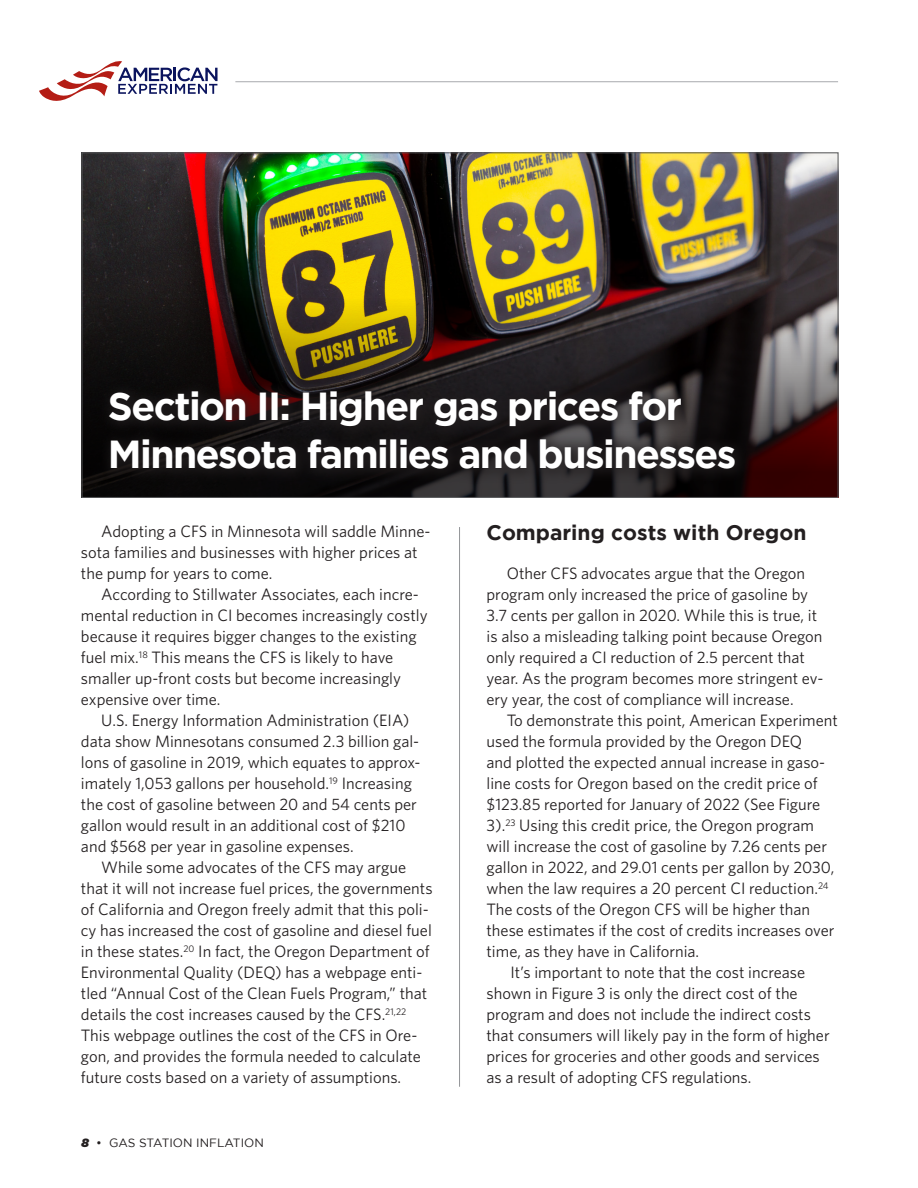
<style>
.page{position:relative;width:918px;height:1188px;background:#fff}
.page>*{position:absolute;margin:0;border:0;box-sizing:border-box;transform-origin:0 0}
.Normal_wrd_20{font:700 39px/48px "Gotham";letter-spacing:-.04em;color:#fff}
.Normal_wrd_20-2{font:700 21px "Gotham";color:#231f20}
.Normal_wrd_20-3{font:16.5px/21px "Whitney";color:#231f20}
.t1{font:12px "Gotham";color:#231f20}
.s1{font-weight:900;font-style:italic}
</style>
<div class="page">
<hr style="left:235px;top:81px;width:603px;height:1px;background:#a8a9ad">
<svg style="left:39px;top:61px;width:179px;height:40px"></svg>
<hr style="left:459px;top:527px;width:1px;height:560px;background:#939598">
<img style="left:84px;top:154px;width:752px;height:91px">
<svg style="left:81px;top:245px;width:755px;height:252px"></svg>
<div style="left:98px;top:379px;width:653px;height:105px;background:#231f20;opacity:.75"></div>
<p class="Normal_wrd_20" style="left:108px;top:381px;width:630px">Section II: Higher gas prices for<br>Minnesota families and businesses</p>
<p class="Normal_wrd_20-3" style="left:81px;top:520px;width:351px;text-indent:20px">Adopting a CFS in Minnesota will saddle Minne&shy;sota families and businesses with higher prices at the pump for years to come.</p>
<p class="Normal_wrd_20-3" style="left:81px;top:583px;width:348px;text-indent:20px">According to Stillwater Associates, each incre&shy;mental reduction in CI becomes increasingly costly because it requires bigger changes to the existing fuel mix.<sup>18</sup> This means the CFS is likely to have smaller up-front costs but become increasingly expensive over time.</p>
<p class="Normal_wrd_20-3" style="left:81px;top:709px;width:341px;text-indent:20px">U.S. Energy Information Administration (EIA) data show Minnesotans consumed 2.3 billion gal&shy;lons of gasoline in 2019, which equates to approx&shy;imately 1,053 gallons per household.<sup>19</sup> Increasing the cost of gasoline between 20 and 54 cents per gallon would result in an additional cost of $210 and $568 per year in gasoline expenses.</p>
<p class="Normal_wrd_20-3" style="left:81px;top:856px;width:353px;text-indent:20px">While some advocates of the CFS may argue that it will not increase fuel prices, the governments of California and Oregon freely admit that this poli&shy;cy has increased the cost of gasoline and diesel fuel in these states.<sup>20</sup> In fact, the Oregon Department of Environmental Quality (DEQ) has a webpage enti&shy;tled “Annual Cost of the Clean Fuels Program,” that details the cost increases caused by the CFS.<sup>21,22<br></sup>This webpage outlines the cost of the CFS in Ore&shy;gon, and provides the formula needed to calculate future costs based on a variety of assumptions.</p>
<p class="t1" style="left:81px;top:1136px;width:184px"><span class="s1">8</span> • GAS STATION INFLATION</p>
<p class="Normal_wrd_20-2" style="left:487px;top:521px;width:321px">Comparing costs with Oregon</p>
<p class="Normal_wrd_20-3" style="left:487px;top:562px;width:338px;text-indent:20px">Other CFS advocates argue that the Oregon program only increased the price of gasoline by 3.7 cents per gallon in 2020. While this is true, it is also a misleading talking point because Oregon only required a CI reduction of 2.5 percent that year. As the program becomes more stringent ev&shy;ery year, the cost of compliance will increase.</p>
<p class="Normal_wrd_20-3" style="left:487px;top:709px;width:353px;text-indent:20px">To demonstrate this point, American Experiment used the formula provided by the Oregon DEQ<br>and plotted the expected annual increase in gaso&shy;line costs for Oregon based on the credit price of $123.85 reported for January of 2022 (See Figure 3).<sup>23</sup> Using this credit price, the Oregon program will increase the cost of gasoline by 7.26 cents per gallon in 2022, and 29.01 cents per gallon by 2030, when the law requires a 20 percent CI reduction.<sup>24<br></sup>The costs of the Oregon CFS will be higher than these estimates if the cost of credits increases over time, as they have in California.</p>
<p class="Normal_wrd_20-3" style="left:487px;top:961px;width:345px;text-indent:24px">It’s important to note that the cost increase shown in Figure 3 is only the direct cost of the program and does not include the indirect costs that consumers will likely pay in the form of higher prices for groceries and other goods and services as a result of adopting CFS regulations.</p>
</div>
